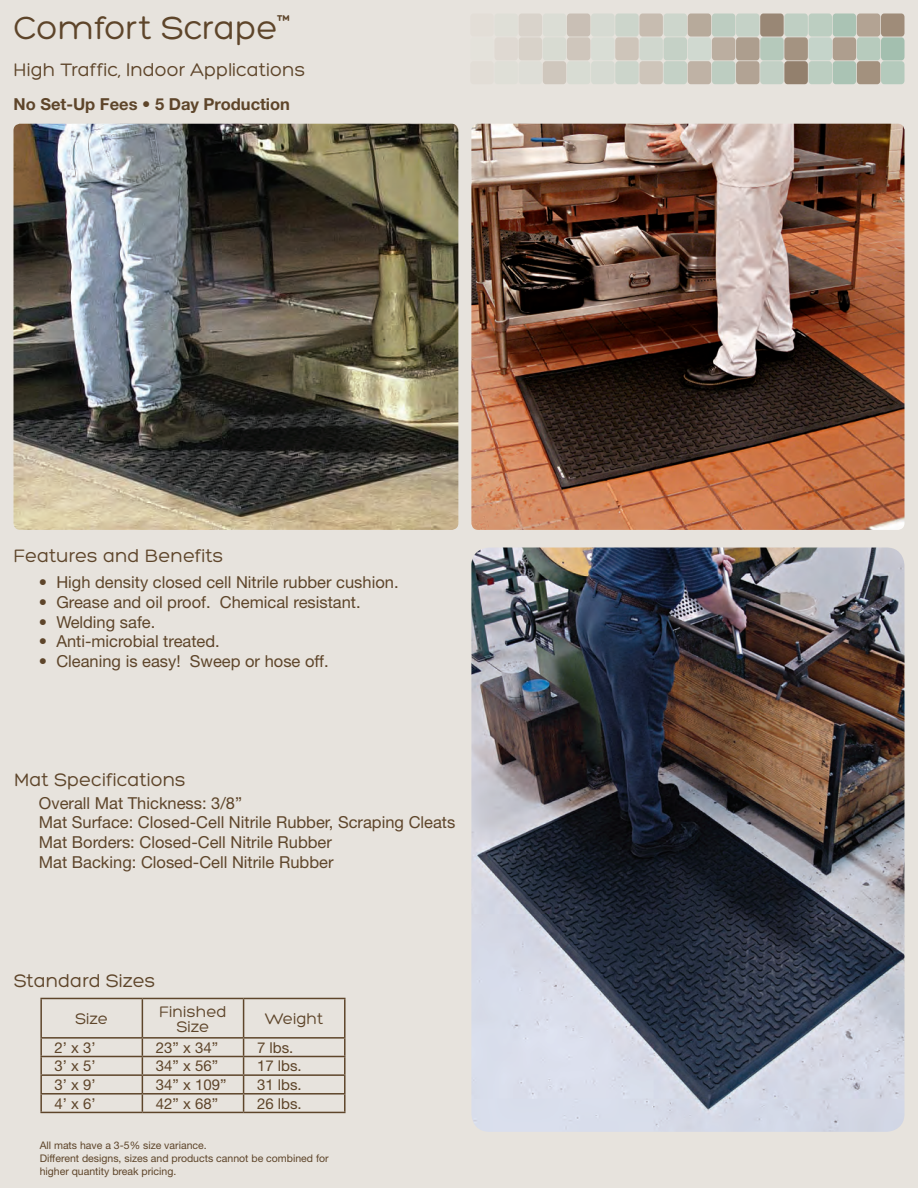
<style>
.page{position:relative;width:918px;height:1188px;background:#e7e3dd}
.page>*{position:absolute;margin:0;border:0;box-sizing:border-box;transform-origin:0 0}
.t1{font:34.5px "Hero";color:#5e452a}
.t2{font:19.5px "Hero";color:#5e452a}
.t3{font:16.5px/19.8px "Helvetica Neue LT Std";color:#5e452a}
.t4{font:700 16.5px "Helvetica Neue LT Std";color:#5e452a}
.t5{font:16.5px/15px "Hero";color:#5e452a;text-align:center}
.t6{font:15px "Helvetica Neue LT Std";color:#5e452a}
.t7{font:10.5px/12.6px "Helvetica Neue LT Std";color:#5e452a}
</style>
<div class="page">
<div style="left:567px;top:37px;width:23px;height:23px;background:#cfc6bc;border-radius:3px"></div>
<div style="left:615px;top:37px;width:24px;height:23px;background:#cec5ba;border-radius:3px"></div>
<div style="left:494px;top:37px;width:24px;height:23px;background:#dfd9d2;border-radius:3px"></div>
<div style="left:639px;top:14px;width:24px;height:23px;background:#c7bcb0;border-radius:3px"></div>
<div style="left:519px;top:14px;width:23px;height:23px;background:#d9d3cb;border-radius:3px"></div>
<div style="left:567px;top:14px;width:23px;height:23px;background:#c9bfb5;border-radius:3px"></div>
<div style="left:591px;top:14px;width:24px;height:23px;background:#d6dad2;border-radius:3px"></div>
<div style="left:470px;top:14px;width:24px;height:23px;background:#e3ded7;border-radius:3px"></div>
<div style="left:591px;top:37px;width:24px;height:23px;background:#d9ddd5;border-radius:3px"></div>
<div style="left:615px;top:14px;width:24px;height:23px;background:#ccd5cb;border-radius:3px"></div>
<div style="left:494px;top:14px;width:24px;height:23px;background:#dfdfd7;border-radius:3px"></div>
<div style="left:639px;top:37px;width:24px;height:23px;background:#d0d7ce;border-radius:3px"></div>
<div style="left:519px;top:37px;width:23px;height:23px;background:#d8d2c9;border-radius:3px"></div>
<div style="left:664px;top:14px;width:23px;height:23px;background:#cdd6cc;border-radius:3px"></div>
<div style="left:543px;top:14px;width:23px;height:23px;background:#dbddd5;border-radius:3px"></div>
<div style="left:567px;top:61px;width:23px;height:23px;background:#d8dcd3;border-radius:3px"></div>
<div style="left:664px;top:37px;width:23px;height:23px;background:#c5d1c6;border-radius:3px"></div>
<div style="left:543px;top:37px;width:23px;height:23px;background:#d8dbd2;border-radius:3px"></div>
<div style="left:664px;top:61px;width:23px;height:23px;background:#c4d1c6;border-radius:3px"></div>
<div style="left:543px;top:61px;width:23px;height:23px;background:#cfc7bd;border-radius:3px"></div>
<div style="left:639px;top:61px;width:24px;height:23px;background:#cec5ba;border-radius:3px"></div>
<div style="left:519px;top:61px;width:23px;height:23px;background:#deded7;border-radius:3px"></div>
<div style="left:615px;top:61px;width:24px;height:23px;background:#ccd5cb;border-radius:3px"></div>
<div style="left:494px;top:61px;width:24px;height:23px;background:#dfdfd7;border-radius:3px"></div>
<div style="left:591px;top:61px;width:24px;height:23px;background:#d6dad2;border-radius:3px"></div>
<div style="left:470px;top:61px;width:24px;height:23px;background:#e2ddd6;border-radius:3px"></div>
<div style="left:784px;top:37px;width:24px;height:23px;background:#a49381;border-radius:3px"></div>
<div style="left:833px;top:37px;width:23px;height:23px;background:#ae9e8e;border-radius:3px"></div>
<div style="left:712px;top:37px;width:23px;height:23px;background:#bbaea0;border-radius:3px"></div>
<div style="left:857px;top:61px;width:23px;height:23px;background:#9f8c79;border-radius:3px"></div>
<div style="left:736px;top:61px;width:24px;height:23px;background:#b2a394;border-radius:3px"></div>
<div style="left:784px;top:61px;width:24px;height:23px;background:#93806d;border-radius:3px"></div>
<div style="left:809px;top:61px;width:23px;height:23px;background:#bccec1;border-radius:3px"></div>
<div style="left:688px;top:61px;width:23px;height:23px;background:#bfb2a5;border-radius:3px"></div>
<div style="left:809px;top:37px;width:23px;height:23px;background:#bfd2c7;border-radius:3px"></div>
<div style="left:688px;top:37px;width:23px;height:23px;background:#d0d9d0;border-radius:3px"></div>
<div style="left:833px;top:61px;width:23px;height:23px;background:#aac3b4;border-radius:3px"></div>
<div style="left:712px;top:61px;width:23px;height:23px;background:#bdcdc1;border-radius:3px"></div>
<div style="left:857px;top:37px;width:23px;height:23px;background:#b4cabc;border-radius:3px"></div>
<div style="left:736px;top:37px;width:24px;height:23px;background:#ad9e8e;border-radius:3px"></div>
<div style="left:881px;top:61px;width:23px;height:23px;background:#b4cabc;border-radius:3px"></div>
<div style="left:760px;top:61px;width:24px;height:23px;background:#c2d0c5;border-radius:3px"></div>
<div style="left:784px;top:14px;width:24px;height:23px;background:#bfcfc3;border-radius:3px"></div>
<div style="left:881px;top:37px;width:23px;height:23px;background:#a3bfaf;border-radius:3px"></div>
<div style="left:760px;top:37px;width:24px;height:23px;background:#b5c9bb;border-radius:3px"></div>
<div style="left:881px;top:14px;width:23px;height:23px;background:#9f8c79;border-radius:3px"></div>
<div style="left:760px;top:14px;width:24px;height:23px;background:#998775;border-radius:3px"></div>
<div style="left:857px;top:14px;width:23px;height:23px;background:#b0a08f;border-radius:3px"></div>
<div style="left:736px;top:14px;width:24px;height:23px;background:#c5d2c7;border-radius:3px"></div>
<div style="left:833px;top:14px;width:23px;height:23px;background:#aac3b4;border-radius:3px"></div>
<div style="left:712px;top:14px;width:23px;height:23px;background:#bdcdc1;border-radius:3px"></div>
<div style="left:809px;top:14px;width:23px;height:23px;background:#bccec1;border-radius:3px"></div>
<div style="left:688px;top:14px;width:23px;height:23px;background:#b7aa9b;border-radius:3px"></div>
<img style="left:14px;top:124px;width:444px;height:406px">
<img style="left:471px;top:124px;width:433px;height:406px">
<hr style="left:40px;top:999px;width:2px;height:38px;background:#5e452a">
<hr style="left:40px;top:998px;width:102px;height:1px;background:#5e452a">
<hr style="left:142px;top:998px;width:102px;height:1px;background:#5e452a">
<hr style="left:244px;top:998px;width:102px;height:1px;background:#5e452a">
<hr style="left:142px;top:999px;width:1px;height:38px;background:#5e452a">
<hr style="left:243px;top:999px;width:1px;height:38px;background:#5e452a">
<hr style="left:344px;top:999px;width:2px;height:38px;background:#5e452a">
<hr style="left:40px;top:1037px;width:102px;height:2px;background:#5e452a">
<hr style="left:142px;top:1037px;width:102px;height:2px;background:#5e452a">
<hr style="left:244px;top:1037px;width:102px;height:2px;background:#5e452a">
<svg style="left:40px;top:1039px;width:2px;height:73px"></svg>
<svg style="left:142px;top:1039px;width:1px;height:73px"></svg>
<svg style="left:243px;top:1039px;width:1px;height:73px"></svg>
<svg style="left:344px;top:1039px;width:2px;height:73px"></svg>
<hr style="left:40px;top:1056px;width:102px;height:1px;background:#5e452a">
<hr style="left:142px;top:1056px;width:102px;height:1px;background:#5e452a">
<hr style="left:244px;top:1056px;width:102px;height:1px;background:#5e452a">
<hr style="left:40px;top:1074px;width:102px;height:2px;background:#5e452a">
<hr style="left:142px;top:1074px;width:102px;height:2px;background:#5e452a">
<hr style="left:244px;top:1074px;width:102px;height:2px;background:#5e452a">
<hr style="left:40px;top:1093px;width:102px;height:2px;background:#5e452a">
<hr style="left:142px;top:1093px;width:102px;height:2px;background:#5e452a">
<hr style="left:244px;top:1093px;width:102px;height:2px;background:#5e452a">
<hr style="left:40px;top:1112px;width:102px;height:1px;background:#5e452a">
<hr style="left:142px;top:1112px;width:102px;height:1px;background:#5e452a">
<hr style="left:244px;top:1112px;width:102px;height:1px;background:#5e452a">
<img style="left:471px;top:548px;width:433px;height:584px">
<h1 class="t1" style="left:14px;top:11px;width:278px">Comfort Scrape<sup>™</sup></h1>
<p class="t2" style="left:14px;top:60px;width:293px">High Traffic, Indoor Applications</p>
<p class="t4" style="left:14px;top:94px;width:278px">No Set-Up Fees • 5 Day Production</p>
<p class="t2" style="left:14px;top:546px;width:211px">Features and Benefits</p>
<p class="t3" style="left:39px;top:572px;width:361px">• High density closed cell Nitrile rubber cushion.</p>
<p class="t3" style="left:39px;top:592px;width:323px">• Grease and oil proof. Chemical resistant.</p>
<p class="t3" style="left:39px;top:612px;width:118px">• Welding safe.</p>
<p class="t3" style="left:39px;top:632px;width:182px">• Anti-microbial treated.</p>
<p class="t3" style="left:39px;top:651px;width:291px">• Cleaning is easy! Sweep or hose off.</p>
<p class="t2" style="left:14px;top:770px;width:173px">Mat Specifications</p>
<p class="t3" style="left:39px;top:793px;width:418px">Overall Mat Thickness: 3/8”<br>Mat Surface: Closed-Cell Nitrile Rubber, Scraping Cleats Mat Borders: Closed-Cell Nitrile Rubber<br>Mat Backing: Closed-Cell Nitrile Rubber</p>
<p class="t2" style="left:14px;top:971px;width:143px">Standard Sizes</p>
<p class="t5" style="left:75px;top:1012px;width:34px">Size</p>
<p class="t5" style="left:159px;top:1004px;width:69px">Finished<br>Size</p>
<p class="t5" style="left:265px;top:1012px;width:60px">Weight</p>
<p class="t6" style="left:54px;top:1038px;width:43px">2’ x 3’</p>
<p class="t6" style="left:156px;top:1038px;width:64px">23” x 34”</p>
<p class="t6" style="left:257px;top:1038px;width:38px">7 lbs.</p>
<p class="t6" style="left:54px;top:1057px;width:43px">3’ x 5’</p>
<p class="t6" style="left:156px;top:1057px;width:64px">34” x 56”</p>
<p class="t6" style="left:257px;top:1057px;width:46px">17 lbs.</p>
<p class="t6" style="left:54px;top:1076px;width:43px">3’ x 9’</p>
<p class="t6" style="left:156px;top:1076px;width:72px">34” x 109”</p>
<p class="t6" style="left:257px;top:1076px;width:46px">31 lbs.</p>
<p class="t6" style="left:54px;top:1094px;width:43px">4’ x 6’</p>
<p class="t6" style="left:156px;top:1094px;width:64px">42” x 68”</p>
<p class="t6" style="left:257px;top:1094px;width:46px">26 lbs.</p>
<p class="t7" style="left:40px;top:1139px;width:291px">All mats have a 3-5% size variance.<br>Different designs, sizes and products cannot be combined for higher quantity break pricing.</p>
</div>
